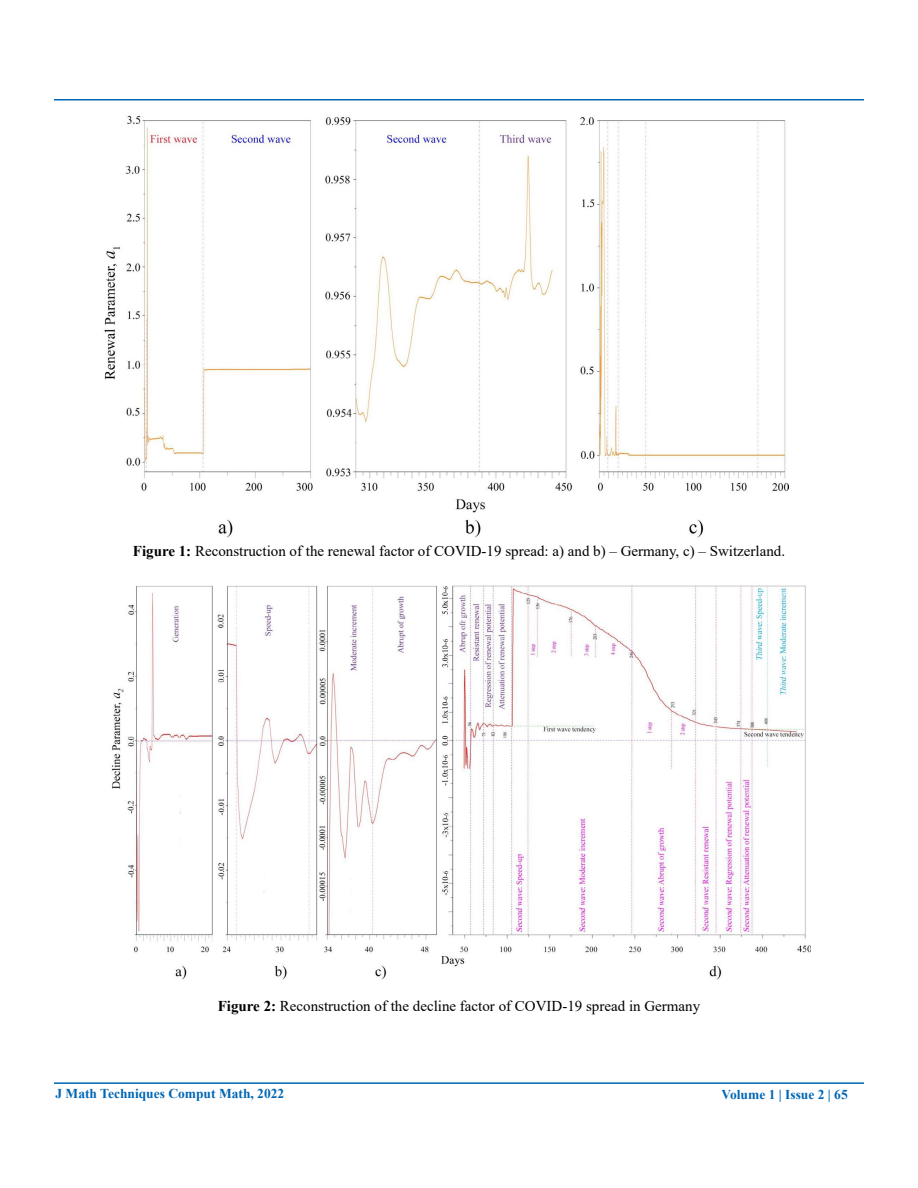
<style>
.page{position:relative;width:918px;height:1188px;background:#fff}
.page>*{position:absolute;margin:0;border:0;box-sizing:border-box;transform-origin:0 0}
.t1{font:15px "Times New Roman";color:#000}
.t2{font:700 13.5px "Times New Roman";color:#0066b3}
.t3{font:11.55px "Times New Roman";color:#000}
.t4{font:11.4px "Times New Roman";color:#000}
.s1{font-weight:700;font-size:9.45px}
.s2{font-weight:700}
.s3{font-weight:700;font-size:9.6px}
</style>
<div class="page">
<hr style="left:54px;top:99px;width:810px;height:1px;background:#0066b3">
<hr style="left:54px;top:1082px;width:810px;height:2px;background:#0066b3">
<img style="left:104px;top:115px;width:684px;height:423px">
<img style="left:111px;top:585px;width:700px;height:395px">
<p class="t4" style="left:274px;top:540px;width:343px"><span class="s1">Figure 1.</span> The reconstruction of the renewal factor of the COVID-19 spread:</p>
<p class="t1" style="left:133px;top:540px;width:654px"><span class="s2">Figure 1:</span> Reconstruction of the renewal factor of COVID-19 spread: a) and b) – Germany, c) – Switzerland.</p>
<p class="t1" style="left:280px;top:996px;width:422px">Reconstruction of the decline factor of COVID-19 spread in Germany</p>
<p class="t3" style="left:218px;top:1003px;width:438px"><sup>Figure</sup> <sup>2:</sup><span class="s3">Figure 2.</span> The reconstruction of the decline factor of COVID-19 spread in Germany</p>
<p class="t2" style="left:56px;top:1083px;width:230px">J Math Techniques Comput Math, 2022</p>
<p class="t2" style="left:722px;top:1085px;width:128px">Volume 1 | Issue 2 | 65</p>
</div>
